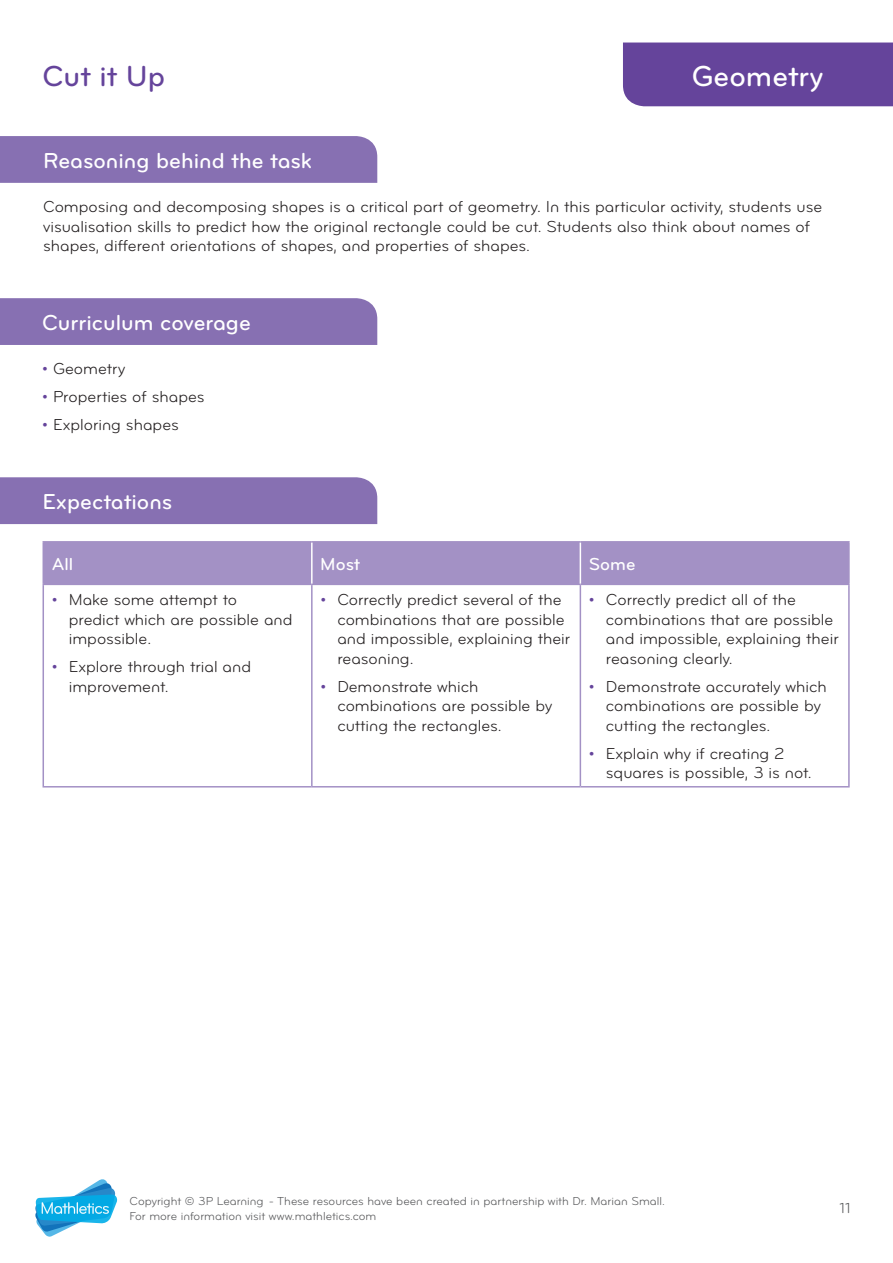
<style>
.page{position:relative;width:893px;height:1263px;background:#fff}
.page>*{position:absolute;margin:0;border:0;box-sizing:border-box;transform-origin:0 0}
.t1{font:30px "Bryant Medium Alternate";color:#fff}
.t2{font:30px "Bryant Medium Alternate";color:#65449b}
.t3{font:22.5px "Bryant Medium Alternate";color:#fff}
.t4{font:18px "Bryant Medium Alternate";color:#fff}
.t5{font:16.5px/19.5px "Bryant Regular Alternate";color:#231f20}
.t6{font:15px "Bryant Regular Alternate";color:#57585a}
.t7{font:12px/15.3px "Bryant Regular Alternate";color:#57585a}
.s1{color:#65449b}
</style>
<div class="page">
<svg style="left:35px;top:1179px;width:82px;height:58px"></svg>
<div style="left:0;top:136px;width:377px;height:47px;background:#8770b2"></div>
<div style="left:623px;top:43px;width:270px;height:63px;background:#65449b"></div>
<div style="left:0;top:298px;width:377px;height:47px;background:#8770b2"></div>
<div style="left:0;top:477px;width:377px;height:47px;background:#8770b2"></div>
<div style="left:44px;top:543px;width:804px;height:41px;background:#a391c5"></div>
<svg style="left:44px;top:585px;width:804px;height:201px"></svg>
<hr style="left:43px;top:541px;width:269px;height:2px;background:#a391c5">
<hr style="left:43px;top:543px;width:1px;height:41px;background:#a391c5">
<hr style="left:312px;top:541px;width:268px;height:2px;background:#a391c5">
<hr style="left:580px;top:541px;width:270px;height:2px;background:#a391c5">
<hr style="left:43px;top:584px;width:269px;height:1px;background:#a391c5">
<hr style="left:312px;top:584px;width:268px;height:1px;background:#a391c5">
<hr style="left:580px;top:584px;width:270px;height:1px;background:#a391c5">
<hr style="left:311px;top:543px;width:2px;height:41px;background:#fff">
<hr style="left:580px;top:543px;width:1px;height:41px;background:#fff">
<hr style="left:43px;top:585px;width:1px;height:201px;background:#a391c5">
<hr style="left:311px;top:585px;width:2px;height:201px;background:#a391c5">
<hr style="left:580px;top:585px;width:1px;height:201px;background:#a391c5">
<hr style="left:848px;top:585px;width:2px;height:201px;background:#a391c5">
<hr style="left:43px;top:786px;width:269px;height:1px;background:#a391c5">
<hr style="left:312px;top:786px;width:268px;height:1px;background:#a391c5">
<hr style="left:580px;top:786px;width:270px;height:1px;background:#a391c5">
<hr style="left:848px;top:543px;width:2px;height:41px;background:#a391c5">
<h1 class="t2" style="left:43px;top:57px;width:124px">Cut it Up</h1>
<h1 class="t1" style="left:692px;top:57px;width:133px">Geometry</h1>
<h2 class="t3" style="left:43px;top:147px;width:270px">Reasoning behind the task</h2>
<p class="t5" style="left:43px;top:197px;width:781px">Composing and decomposing shapes is a critical part of geometry. In this particular activity, students use visualisation skills to predict how the original rectangle could be cut. Students also think about names of shapes, different orientations of shapes, and properties of shapes.</p>
<h2 class="t3" style="left:42px;top:309px;width:210px">Curriculum coverage</h2>
<p class="t5" style="left:42px;top:359px;width:85px"><span class="s1">•</span> Geometry</p>
<p class="t5" style="left:42px;top:387px;width:164px"><span class="s1">•</span> Properties of shapes</p>
<p class="t5" style="left:42px;top:415px;width:138px"><span class="s1">•</span> Exploring shapes</p>
<h2 class="t3" style="left:43px;top:488px;width:131px">Expectations</h2>
<p class="t4" style="left:52px;top:553px;width:23px">All</p>
<p class="t4" style="left:320px;top:553px;width:41px">Most</p>
<p class="t4" style="left:589px;top:553px;width:48px">Some</p>
<p class="t5" style="left:69px;top:590px;width:225px;text-indent:-17px"><span class="s1">•</span> Make some attempt to<br>predict which are possible and impossible.</p>
<p class="t5" style="left:69px;top:657px;width:184px;text-indent:-17px"><span class="s1">•</span> Explore through trial and improvement.</p>
<p class="t5" style="left:337px;top:590px;width:234px;text-indent:-17px"><span class="s1">•</span> Correctly predict several of the combinations that are possible and impossible, explaining their reasoning.</p>
<p class="t5" style="left:337px;top:677px;width:216px;text-indent:-17px"><span class="s1">•</span> Demonstrate which combinations are possible by cutting the rectangles.</p>
<p class="t5" style="left:606px;top:590px;width:234px;text-indent:-17px"><span class="s1">•</span> Correctly predict all of the combinations that are possible and impossible, explaining their reasoning clearly.</p>
<p class="t5" style="left:606px;top:677px;width:222px;text-indent:-17px"><span class="s1">•</span> Demonstrate accurately which combinations are possible by cutting the rectangles.</p>
<p class="t5" style="left:606px;top:744px;width:207px;text-indent:-17px"><span class="s1">•</span> Explain why if creating 2 squares is possible, 3 is not.</p>
<p class="t7" style="left:130px;top:1193px;width:537px">Copyright © 3P Learning - These resources have been created in partnership with Dr. Marian Small.<br>For more information visit www.mathletics.com</p>
<p class="t6" style="left:839px;top:1199px;width:12px">11</p>
</div>
